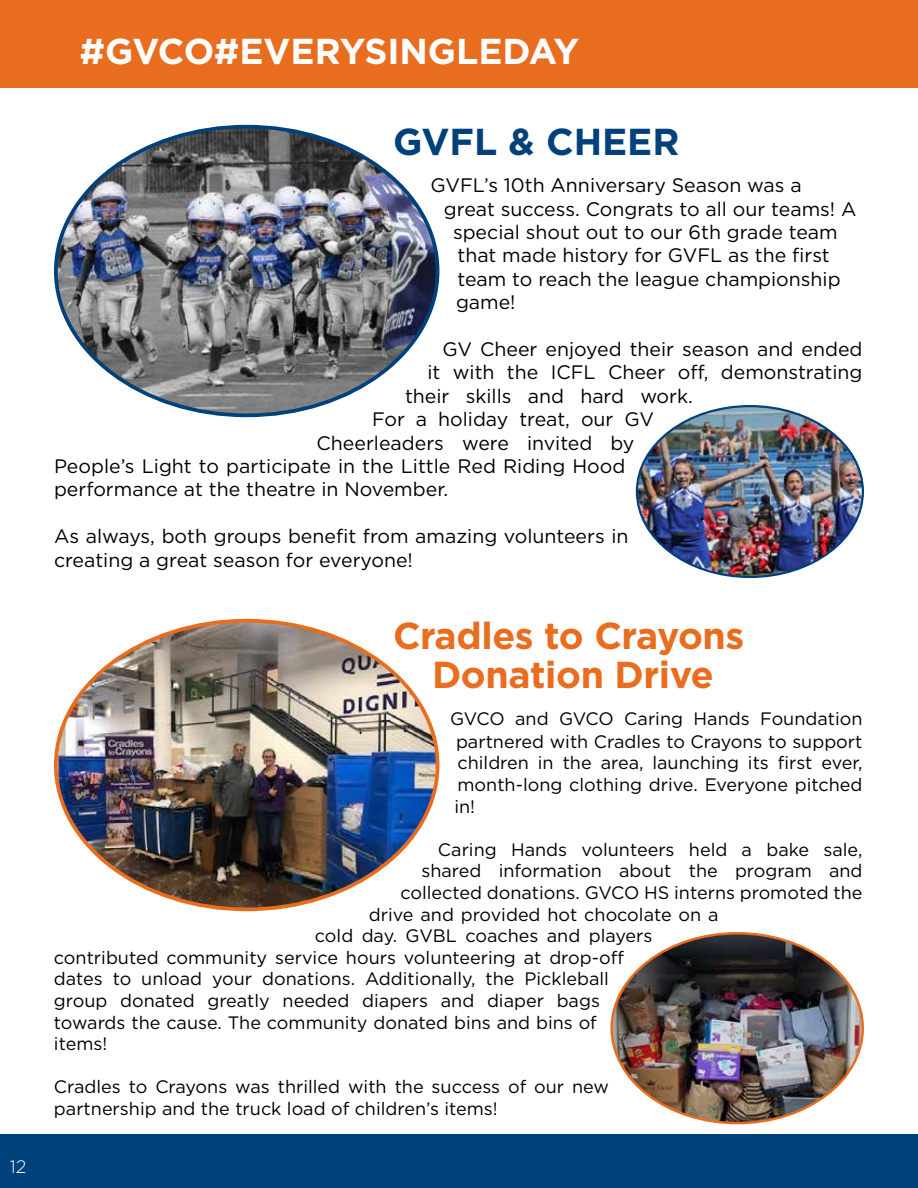
<style>
.page{position:relative;width:918px;height:1188px;background:#fff}
.page>*{position:absolute;margin:0;border:0;box-sizing:border-box;transform-origin:0 0}
.t1{font:700 37.5px/39px "Gotham";letter-spacing:-.01em;color:#e86d1f;text-align:center}
.t2{font:700 37.5px "Gotham";color:#00407b}
.t3{font:700 36px "Gotham";color:#fff}
.t4{font:19.5px/23.4px "Gotham";color:#000}
.t5{font:18px/21.9px "Gotham";color:#000;text-align:justify}
.t6{font:300 18px "Gotham";color:#fff}
</style>
<div class="page">
<div style="left:0;top:0;width:918px;height:87px;background:#e86d1f"></div>
<div style="left:0;top:1134px;width:918px;height:54px;background:#00407b"></div>
<img style="left:56px;top:127px;width:382px;height:288px">
<img style="left:637px;top:406px;width:226px;height:171px">
<img style="left:613px;top:933px;width:250px;height:190px">
<img style="left:56px;top:621px;width:382px;height:288px">
<p class="t6" style="left:10px;top:1155px;width:18px">12</p>
<h2 class="t3" style="left:80px;top:28px;width:501px">#GVCO#EVERYSINGLEDAY</h2>
<h1 class="t2" style="left:393px;top:116px;width:288px">GVFL &amp; CHEER</h1>
<p class="t4" style="left:430px;top:173px;width:373px">GVFL’s 10th Anniversary Season was a</p>
<p class="t4" style="left:444px;top:196px;width:414px">great success. Congrats to all our teams! A</p>
<p class="t4" style="left:453px;top:220px;width:386px">special shout out to our 6th grade team</p>
<p class="t4" style="left:458px;top:243px;width:374px">that made history for GVFL as the first</p>
<p class="t4" style="left:458px;top:267px;width:385px">team to reach the league championship</p>
<p class="t4" style="left:456px;top:290px;width:61px">game!</p>
<p class="t4" style="left:443px;top:337px;width:422px">GV Cheer enjoyed their season and ended</p>
<p class="t4" style="left:428px;top:360px;width:437px">it with the ICFL Cheer off, demonstrating</p>
<p class="t4" style="left:405px;top:384px;width:289px">their skills and hard work.</p>
<p class="t4" style="left:372px;top:407px;width:283px">For a holiday treat, our GV</p>
<p class="t4" style="left:317px;top:430px;width:319px">Cheerleaders were invited by</p>
<p class="t4" style="left:54px;top:454px;width:573px">People’s Light to participate in the Little Red Riding Hood</p>
<p class="t4" style="left:54px;top:477px;width:396px">performance at the theatre in November.</p>
<p class="t4" style="left:54px;top:524px;width:576px">As always, both groups benefit from amazing volunteers in creating a great season for everyone!</p>
<h1 class="t1" style="left:393px;top:616px;width:353px">Cradles to Crayons<br>Donation Drive</h1>
<p class="t5" style="left:450px;top:708px;width:414px">GVCO and GVCO Caring Hands Foundation partnered with Cradles to Crayons to support children in the area, launching its first ever, month-long clothing drive. Everyone pitched in!</p>
<p class="t5" style="left:438px;top:838px;width:426px">Caring Hands volunteers held a bake sale,</p>
<p class="t5" style="left:421px;top:860px;width:443px">shared information about the program and</p>
<p class="t5" style="left:400px;top:881px;width:464px">collected donations. GVCO HS interns promoted the</p>
<p class="t5" style="left:369px;top:903px;width:351px">drive and provided hot chocolate on a</p>
<p class="t5" style="left:315px;top:925px;width:339px">cold day. GVBL coaches and players</p>
<p class="t5" style="left:54px;top:946px;width:571px">contributed community service hours volunteering at drop-off</p>
<p class="t5" style="left:54px;top:968px;width:557px">dates to unload your donations. Additionally, the Pickleball</p>
<p class="t5" style="left:54px;top:989px;width:547px">group donated greatly needed diapers and diaper bags</p>
<p class="t5" style="left:54px;top:1011px;width:544px">towards the cause. The community donated bins and bins of</p>
<p class="t5" style="left:54px;top:1033px;width:55px">items!</p>
<p class="t5" style="left:54px;top:1076px;width:557px">Cradles to Crayons was thrilled with the success of our new partnership and the truck load of children’s items!</p>
</div>
